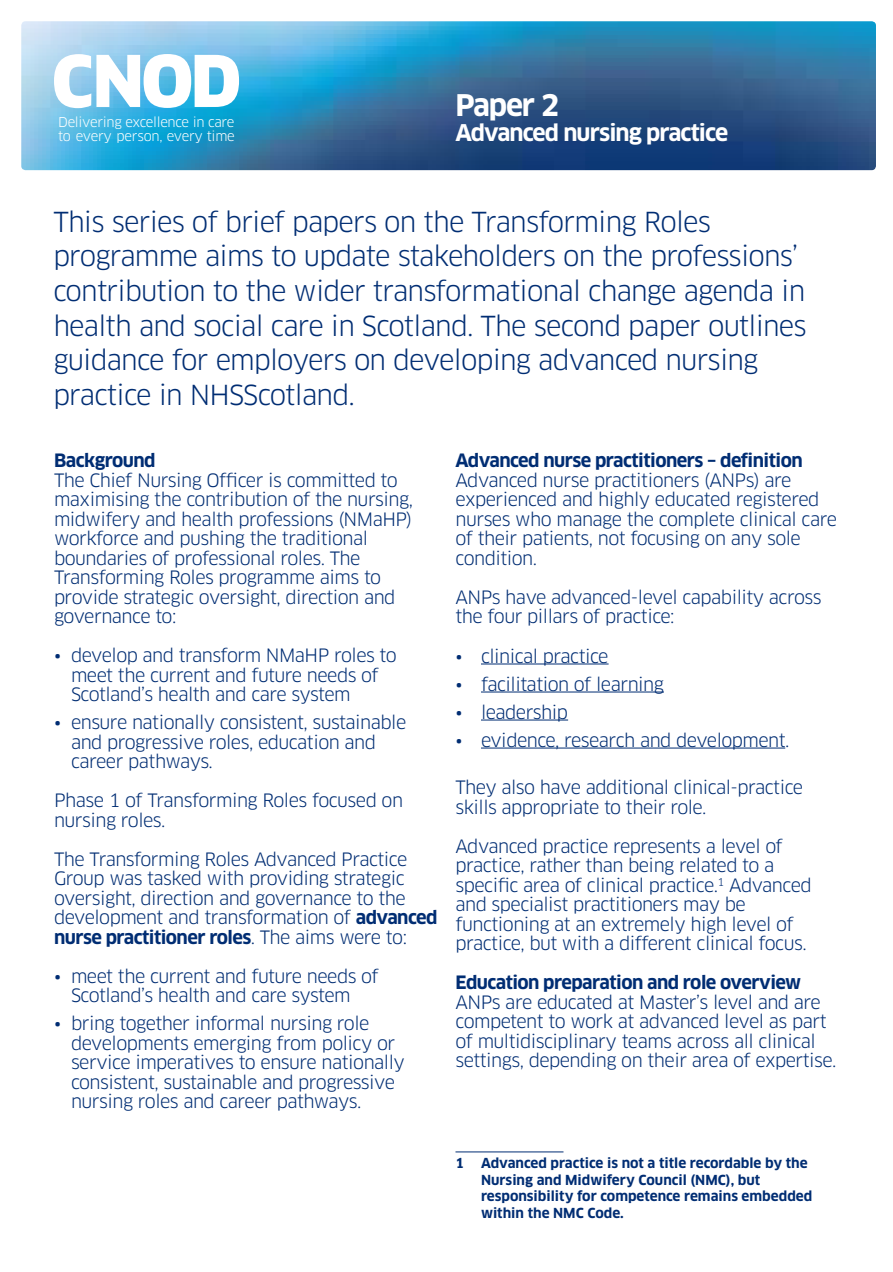
<style>
.page{position:relative;width:893px;height:1272px;background:#fff}
.page>*{position:absolute;margin:0;border:0;box-sizing:border-box;transform-origin:0 0}
.t1{font:700 29.1px "Clan";letter-spacing:-.04em;color:#fff}
.t2{font:27px/34.7px "Clan";letter-spacing:-.03em;color:#002d73}
.t3{font:700 22.5px "Clan";letter-spacing:-.04em;color:#fff}
.t4{font:18px/19.5px "Clan";letter-spacing:-.03em;color:#002d73}
.t5{font:700 18px "Clan";letter-spacing:-.03em;color:#002d73}
.t6{font:700 13.5px/16.5px "Clan";color:#002d73}
.t7{font:13.2px/13.5px "Clan";letter-spacing:-.025em;color:#fff}
.s1{font-weight:700}
</style>
<div class="page">
<img style="left:21px;top:21px;width:855px;height:149px">
<svg style="left:54px;top:54px;width:185px;height:54px"></svg>
<hr style="left:481px;top:663px;width:128px;height:1px;background:#002d73">
<hr style="left:481px;top:691px;width:183px;height:1px;background:#002d73">
<hr style="left:481px;top:719px;width:87px;height:1px;background:#002d73">
<hr style="left:481px;top:747px;width:304px;height:1px;background:#002d73">
<hr style="left:455px;top:1151px;width:108px;height:1px;background:#002d73">
<p class="t7" style="left:58px;top:116px;width:178px">Delivering excellence in care to every person, every time</p>
<h1 class="t1" style="left:455px;top:88px;width:105px">Paper 2</h1>
<p class="t3" style="left:455px;top:118px;width:274px">Advanced nursing practice</p>
<p class="t2" style="left:53px;top:205px;width:755px">This series of brief papers on the Transforming Roles programme aims to update stakeholders on the professions’ contribution to the wider transformational change agenda in health and social care in Scotland. The second paper outlines guidance for employers on developing advanced nursing practice in NHSScotland.</p>
<p class="t5" style="left:54px;top:449px;width:103px">Background</p>
<p class="t4" style="left:54px;top:470px;width:361px">The Chief Nursing Officer is committed to maximising the contribution of the nursing, midwifery and health professions (NMaHP) workforce and pushing the traditional boundaries of professional roles. The Transforming Roles programme aims to provide strategic oversight, direction and governance to:</p>
<p class="t4" style="left:71px;top:646px;width:327px;text-indent:-17px">• develop and transform NMaHP roles to meet the current and future needs of<br>Scotland’s health and care system</p>
<p class="t4" style="left:71px;top:713px;width:337px;text-indent:-17px">• ensure nationally consistent, sustainable and progressive roles, education and career pathways.</p>
<p class="t4" style="left:54px;top:791px;width:351px">Phase 1 of Transforming Roles focused on nursing roles.</p>
<p class="t4" style="left:54px;top:849px;width:385px">The Transforming Roles Advanced Practice Group was tasked with providing strategic oversight, direction and governance to the development and transformation of <span class="s1">advanced nurse practitioner roles</span>. The aims were to:</p>
<p class="t4" style="left:71px;top:966px;width:309px;text-indent:-17px">• meet the current and future needs of<br>Scotland’s health and care system</p>
<p class="t4" style="left:71px;top:1014px;width:335px;text-indent:-17px">• bring together informal nursing role developments emerging from policy or service imperatives to ensure nationally consistent, sustainable and progressive nursing roles and career pathways.</p>
<p class="t5" style="left:455px;top:449px;width:349px">Advanced nurse practitioners – definition</p>
<p class="t4" style="left:455px;top:471px;width:383px">Advanced nurse practitioners (ANPs) are experienced and highly educated registered nurses who manage the complete clinical care of their patients, not focusing on any sole condition.</p>
<p class="t4" style="left:455px;top:588px;width:368px">ANPs have advanced-level capability across the four pillars of practice:</p>
<p class="t4" style="left:455px;top:646px;width:155px">• clinical practice</p>
<p class="t4" style="left:455px;top:674px;width:210px">• facilitation of learning</p>
<p class="t4" style="left:455px;top:702px;width:114px">• leadership</p>
<p class="t4" style="left:455px;top:730px;width:336px">• evidence, research and development.</p>
<p class="t4" style="left:455px;top:778px;width:349px">They also have additional clinical-practice skills appropriate to their role.</p>
<p class="t4" style="left:455px;top:836px;width:358px">Advanced practice represents a level of practice, rather than being related to a specific area of clinical practice.<sup>1</sup> Advanced and specialist practitioners may be functioning at an extremely high level of practice, but with a different clinical focus.</p>
<p class="t5" style="left:455px;top:971px;width:347px">Education preparation and role overview</p>
<p class="t4" style="left:455px;top:992px;width:382px">ANPs are educated at Master’s level and are competent to work at advanced level as part of multidisciplinary teams across all clinical settings, depending on their area of expertise.</p>
<p class="t6" style="left:481px;top:1155px;width:333px;text-indent:-26px">1 Advanced practice is not a title recordable by the Nursing and Midwifery Council (NMC), but responsibility for competence remains embedded within the NMC Code.</p>
</div>
